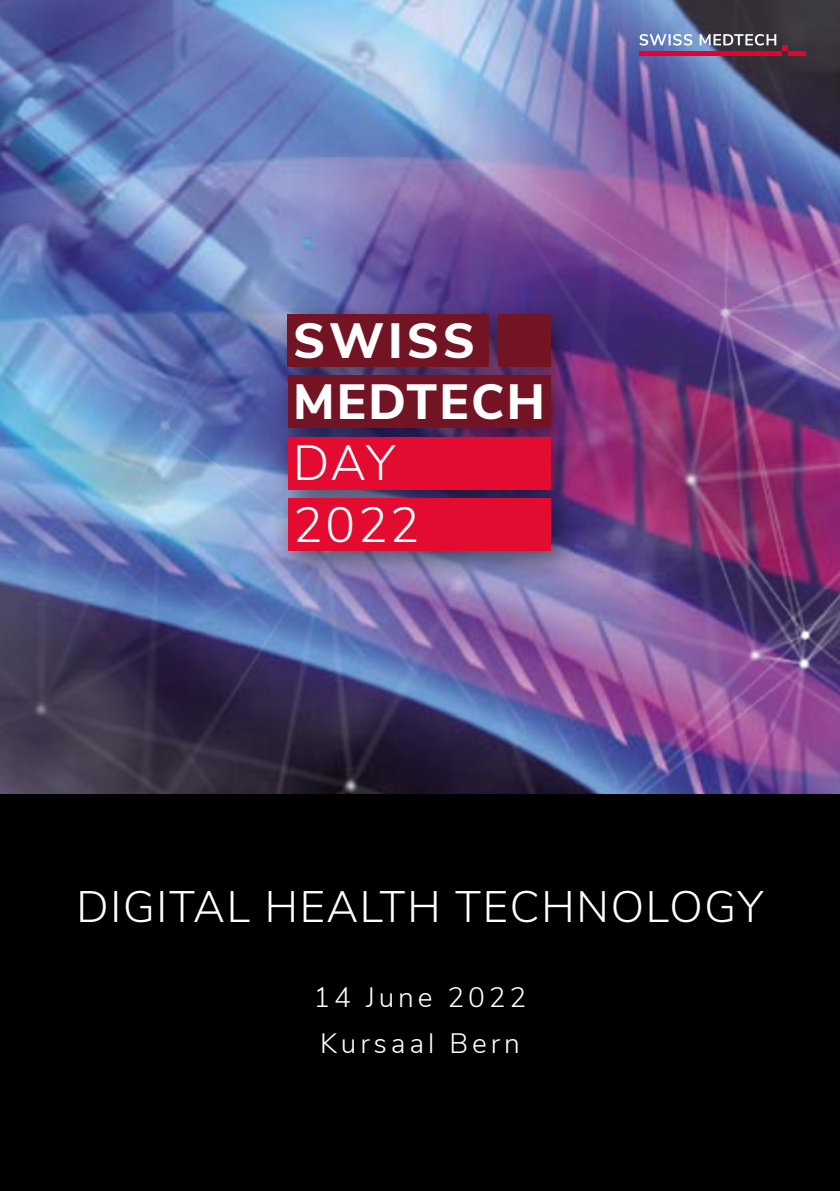
<style>
.page{position:relative;width:840px;height:1191px;background:#fff}
.page>*{position:absolute;margin:0;border:0;box-sizing:border-box;transform-origin:0 0}
.t1{font:800 49.4px/61.4px "Nunito Sans";letter-spacing:.045em;color:#fff}
.t2{font:300 49.4px/61.2px "Nunito Sans";letter-spacing:.04em;color:#fff}
.t3{font:300 44px "Nunito Sans";letter-spacing:.04em;color:#fff}
.t4{font:300 28px/45.8px "Nunito Sans";letter-spacing:.14em;color:#fff}
</style>
<div class="page">
<img style="left:0;top:0;width:839px;height:794px">
<div style="left:270px;top:297px;width:312px;height:286px;background:#000;opacity:.5"></div>
<div style="left:497px;top:314px;width:53px;height:53px;background:#731425"></div>
<div style="left:287px;top:314px;width:202px;height:53px;background:#731425"></div>
<div style="left:287px;top:375px;width:263px;height:53px;background:#731425"></div>
<div style="left:287px;top:437px;width:263px;height:52px;background:#e40b30"></div>
<div style="left:287px;top:498px;width:263px;height:52px;background:#e40b30"></div>
<div style="left:0;top:794px;width:839px;height:397px;background:#000"></div>
<svg style="left:639px;top:34px;width:136px;height:12px"></svg>
<hr style="left:639px;top:52px;width:142px;height:4px;background:#e4032e">
<hr style="left:787px;top:52px;width:18px;height:4px;background:#e4032e">
<svg style="left:781px;top:45px;width:6px;height:6px"></svg>
<p class="t1" style="left:293px;top:307px;width:253px">SWISS<br>MEDTECH</p>
<p class="t2" style="left:293px;top:429px;width:128px">DAY<br>2022</p>
<p class="t3" style="left:77px;top:875px;width:688px">DIGITAL HEALTH TECHNOLOGY</p>
<p class="t4" style="left:313px;top:972px;width:214px">14 June 2022<br>Kursaal Bern</p>
</div>
